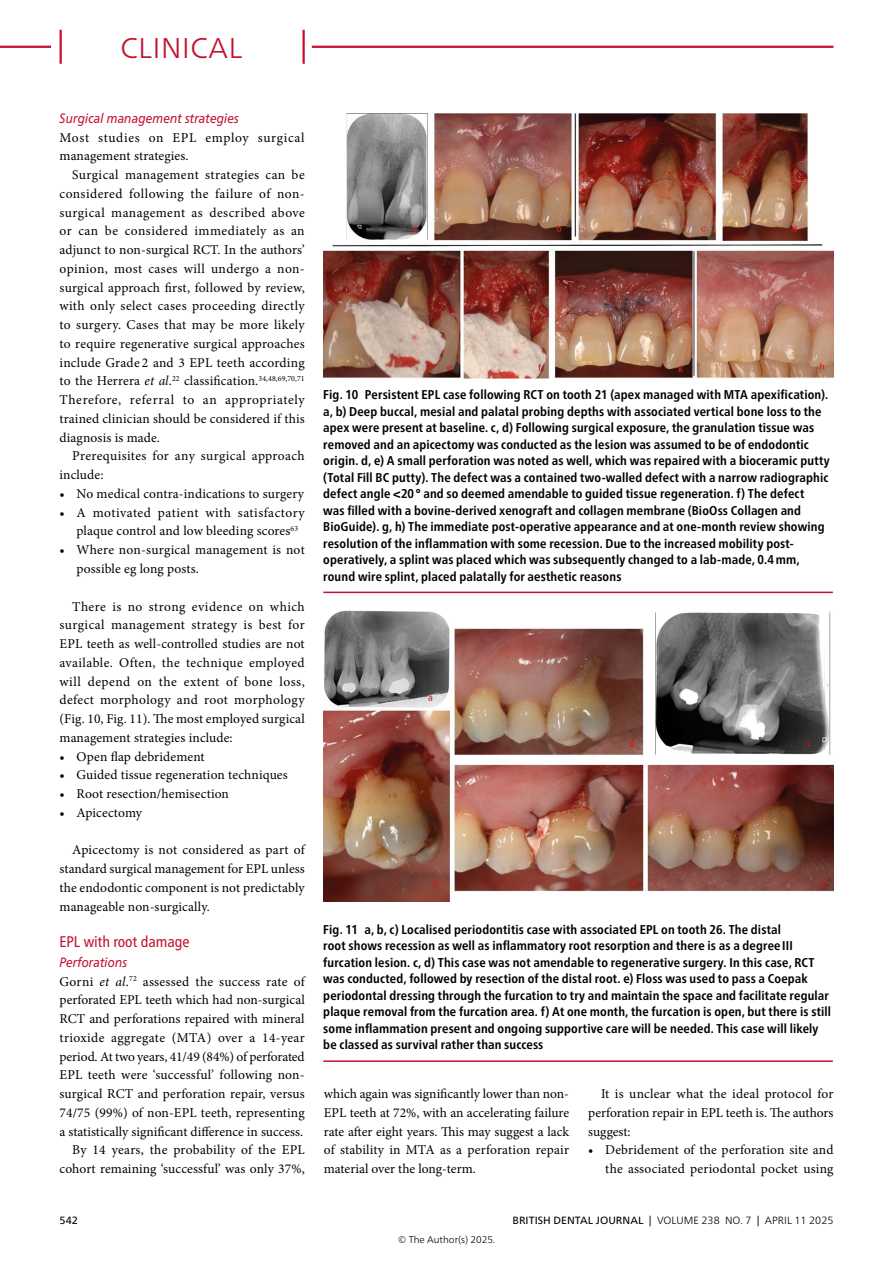
<style>
.page{position:relative;width:893px;height:1263px;background:#fff}
.page>*{position:absolute;margin:0;border:0;box-sizing:border-box;transform-origin:0 0}
.t1{font:300 28.5px "Frutiger Neue LT Pro";letter-spacing:.025em;color:#c31130}
.SectionHeading_2_MSS{font:condensed 15.3px "Frutiger Neue LT Pro";color:#c31130}
.Para_9pt_justified{font:13.5px/18.8px "Minion Pro";letter-spacing:.01em;color:#000;text-align:justify}
.Para_9pt_justified_1st{font:13.5px/18.8px "Minion Pro";letter-spacing:.005em;color:#000;text-align:justify}
.Para_9pt_justified_1st-2{font:13.5px/18.8px "Minion Pro";letter-spacing:.035em;color:#000}
.SectionHeading_3_MSS{font:italic 13.5px "Frutiger Neue LT Pro";color:#c31130;scale:.9 1}
.Image_Caption_MSS{font:700 condensed 12.75px/16.5px "Frutiger Neue LT Pro";letter-spacing:.01em;color:#000}
.t2{font:300 10.5px "Frutiger Neue LT Pro";letter-spacing:.005em;color:#000}
.t3{font:10.5px "Frutiger Neue LT Pro";color:#000}
.t4{font:300 9.75px "Frutiger Neue LT Pro";color:#000}
.s1{font-style:italic}
.s2{font-weight:400}
</style>
<div class="page">
<hr style="left:323px;top:592px;width:510px;height:1px;background:#c31130">
<img style="left:323px;top:114px;width:510px;height:265px">
<hr style="left:323px;top:1060px;width:510px;height:2px;background:#c31130">
<img style="left:323px;top:610px;width:510px;height:291px">
<hr style="left:0;top:46px;width:51px;height:2px;background:#c31130">
<hr style="left:312px;top:46px;width:521px;height:2px;background:#c31130">
<hr style="left:60px;top:30px;width:2px;height:34px;background:#c31130">
<hr style="left:302px;top:30px;width:3px;height:34px;background:#c31130">
<h1 class="t1" style="left:120px;top:31px;width:124px">CLI NICAL</h1>
<p class="SectionHeading_3_MSS" style="left:60px;top:110px;width:201px">Surgical management strategies</p>
<p class="Para_9pt_justified_1st-2" style="left:60px;top:128px;width:247px">Most studies on EPL employ surgical management strategies.</p>
<p class="Para_9pt_justified" style="left:60px;top:166px;width:247px;text-indent:13px">Surgical management strategies can be considered following the failure of non&shy;surgical management as described above or can be considered immediately as an adjunct to non-surgical RCT. In the authors’ opinion, most cases will undergo a non&shy;surgical approach first, followed by review, with only select cases proceeding directly to surgery. Cases that may be more likely to require regenerative surgical approaches include Grade 2 and 3 EPL teeth according to the Herrera <span class="s1">et al</span>.<sup>22</sup> classification.<sup>34,48,69,70,71<br></sup>Therefore, referral to an appropriately trained clinician should be considered if this diagnosis is made.</p>
<p class="Para_9pt_justified" style="left:60px;top:447px;width:247px;text-indent:13px">Prerequisites for any surgical approach include:</p>
<p class="Para_9pt_justified" style="left:60px;top:484px;width:246px">• No medical contra-indications to surgery</p>
<p class="Para_9pt_justified" style="left:77px;top:503px;width:230px;text-indent:-17px">• A motivated patient with satisfactory plaque control and low bleeding scores<sup>63</sup></p>
<p class="Para_9pt_justified" style="left:77px;top:541px;width:230px;text-indent:-17px">• Where non-surgical management is not possible eg long posts.</p>
<p class="Para_9pt_justified" style="left:60px;top:597px;width:247px;text-indent:13px">There is no strong evidence on which surgical management strategy is best for EPL teeth as well-controlled studies are not available. Often, the technique employed will depend on the extent of bone loss, defect morphology and root morphology (Fig. 10, Fig. 11). The most employed surgical management strategies include:</p>
<p class="Para_9pt_justified" style="left:60px;top:747px;width:147px">• Open flap debridement</p>
<p class="Para_9pt_justified" style="left:60px;top:766px;width:230px">• Guided tissue regeneration techniques</p>
<p class="Para_9pt_justified" style="left:60px;top:784px;width:171px">• Root resection/hemisection</p>
<p class="Para_9pt_justified" style="left:60px;top:803px;width:84px">• Apicectomy</p>
<p class="Para_9pt_justified" style="left:60px;top:841px;width:247px;text-indent:13px">Apicectomy is not considered as part of standard surgical management for EPL unless the endodontic component is not predictably manageable non-surgically.</p>
<p class="SectionHeading_2_MSS" style="left:60px;top:932px;width:132px">EPL with root damage</p>
<p class="SectionHeading_3_MSS" style="left:60px;top:954px;width:77px">Perforations</p>
<p class="Para_9pt_justified_1st" style="left:60px;top:972px;width:247px">Gorni <span class="s1">et al</span>.<sup>72</sup> assessed the success rate of perforated EPL teeth which had non-surgical RCT and perforations repaired with mineral trioxide aggregate (MTA) over a 14‑year period. At two years, 41/49 (84%) of perforated EPL teeth were ‘successful’ following non&shy;surgical RCT and perforation repair, versus 74/75 (99%) of non-EPL teeth, representing a statistically significant difference in success.</p>
<p class="Para_9pt_justified" style="left:60px;top:1141px;width:247px;text-align:right">By 14 years, the probability of the EPL cohort remaining ‘successful’ was only 37%,</p>
<p class="Image_Caption_MSS" style="left:323px;top:386px;width:508px">Fig. 10 Persistent EPL case following RCT on tooth 21 (apex managed with MTA apexification). a, b) Deep buccal, mesial and palatal probing depths with associated vertical bone loss to the apex were present at baseline. c, d) Following surgical exposure, the granulation tissue was removed and an apicectomy was conducted as the lesion was assumed to be of endodontic origin. d, e) A small perforation was noted as well, which was repaired with a bioceramic putty (Total Fill BC putty). The defect was a contained two-walled defect with a narrow radiographic defect angle &lt;20° and so deemed amendable to guided tissue regeneration. f) The defect<br>was filled with a bovine-derived xenograft and collagen membrane (BioOss Collagen and BioGuide). g, h) The immediate post-operative appearance and at one-month review showing resolution of the inflammation with some recession. Due to the increased mobility post&shy;operatively, a splint was placed which was subsequently changed to a lab-made, 0.4mm, round wire splint, placed palatally for aesthetic reasons</p>
<p class="Image_Caption_MSS" style="left:323px;top:921px;width:509px">Fig. 11 a, b, c) Localised periodontitis case with associated EPL on tooth 26. The distal<br>root shows recession as well as inflammatory root resorption and there is as a degreeIII furcation lesion. c, d) This case was not amendable to regenerative surgery. In this case, RCT was conducted, followed by resection of the distal root. e) Floss was used to pass a Coepak periodontal dressing through the furcation to try and maintain the space and facilitate regular plaque removal from the furcation area. f) At one month, the furcation is open, but there is still some inflammation present and ongoing supportive care will be needed. This case will likely be classed as survival rather than success</p>
<p class="Para_9pt_justified" style="left:324px;top:1084px;width:247px">which again was significantly lower than non-EPL teeth at 72%, with an accelerating failure rate after eight years. This may suggest a lack of stability in MTA as a perforation repair material over the long-term.</p>
<p class="Para_9pt_justified" style="left:588px;top:1084px;width:247px;text-indent:13px">It is unclear what the ideal protocol for perforation repair in EPL teeth is. The authors suggest:</p>
<p class="Para_9pt_justified" style="left:588px;top:1141px;width:247px;text-align:right">• Debridement of the perforation site and the associated periodontal pocket using</p>
<p class="t3" style="left:60px;top:1214px;width:20px">542</p>
<p class="t2" style="left:512px;top:1214px;width:322px"><span class="s2">BRITISH DENTAL JOURNAL |</span> VOLUME 238 NO. 7 <span class="s2">|</span> April 11 2025</p>
<p class="t4" style="left:398px;top:1234px;width:99px">© The Author(s) 2025.</p>
</div>
